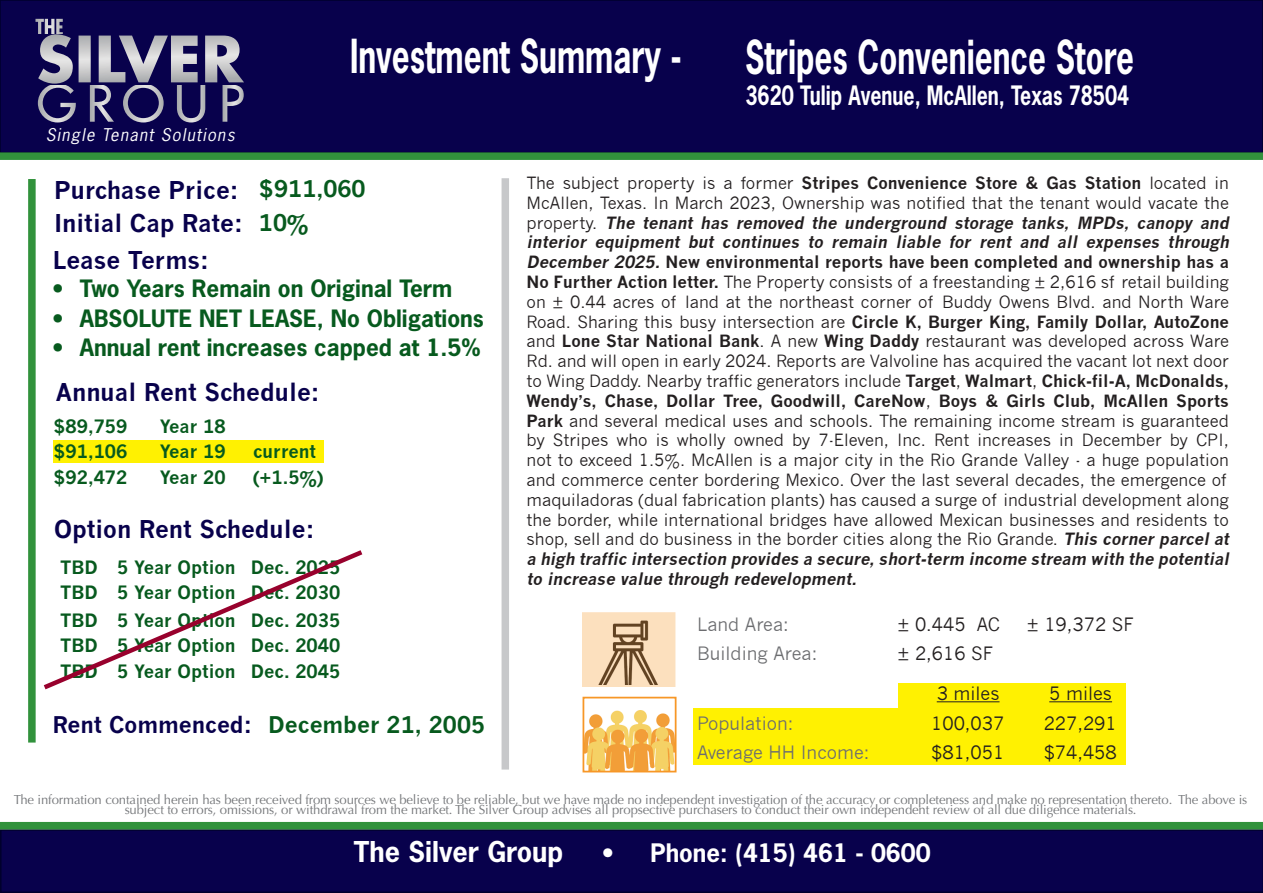
<style>
.page{position:relative;width:1263px;height:893px;background:#fff}
.page>*{position:absolute;margin:0;border:0;box-sizing:border-box;transform-origin:0 0}
.t1{font:700 44.1px "News Gothic Std";color:#fff;scale:.71 1}
.t2{font:700 27px "News Gothic Std";color:#fff}
.t3{font:700 25.2px "News Gothic Std";color:#fff;scale:.78 1}
.bluelabel{font:700 24px "News Gothic";color:#08014c}
.t4{font:700 24px "News Gothic Std";color:#fff}
.t5{font:700 22.5px "News Gothic Std";color:#075a1e}
.boldbodytext{font:700 22.5px "News Gothic";color:#075a1e}
.bluelabel-2{font:700 22.5px "News Gothic";color:#08014c}
.boldbodytext-2{font:700 18px "News Gothic";color:#075a1e}
.boldbodytext-3{font:18px "News Gothic";color:#231f20}
.bluelabel-3{font:18px "News Gothic";color:#6c6d70}
.t6{font:16.5px/19.8px "News Gothic";color:#231f20}
.t7{font:italic 16.5px "News Gothic Std";color:#fff}
.t8{font:13.2px/10.5px "Optima";letter-spacing:-.01em;color:#76787b;text-align:center}
.s1{font-weight:700}
.s2{font-weight:700;font-style:italic}
</style>
<div class="page">
<div style="left:0;top:829px;width:1263px;height:64px;background:#08014c"></div>
<div style="left:0;top:0;width:1263px;height:153px;background:#08014c"></div>
<div style="left:0;top:0;width:1263px;height:153px;border:2px solid #00002c"></div>
<svg style="left:35px;top:19px;width:209px;height:103px"></svg>
<div style="left:0;top:152px;width:1263px;height:8px;background:#31923c"></div>
<div style="left:0;top:822px;width:1263px;height:7px;background:#31923c"></div>
<div style="left:501px;top:178px;width:8px;height:592px;background:#c7c8ca"></div>
<div style="left:28px;top:179px;width:8px;height:563px;background:#31923c"></div>
<div style="left:53px;top:441px;width:271px;height:22px;background:#fff101"></div>
<div style="left:898px;top:683px;width:227px;height:26px;background:#fff101"></div>
<div style="left:693px;top:709px;width:432px;height:56px;background:#fff101"></div>
<hr style="left:937px;top:701px;width:62px;height:1px;background:#231f20">
<hr style="left:1049px;top:701px;width:63px;height:1px;background:#231f20">
<img style="left:585px;top:711px;width:88px;height:58px">
<div style="left:582px;top:697px;width:94px;height:75px;border:2px solid #f79727"></div>
<svg style="left:582px;top:612px;width:93px;height:75px;background:#e1c4a3"></svg>
<svg style="left:43px;top:550px;width:320px;height:140px"></svg>
<p class="t7" style="left:46px;top:125px;width:194px">Single Tenant Solutions</p>
<p class="t1" style="left:350px;top:27px;width:469px">Investment Summary -</p>
<h1 class="t1" style="left:745px;top:28px;width:549px">Stripes Convenience Store</h1>
<h3 class="t3" style="left:745px;top:79px;width:494px">3620 Tulip Avenue, McAllen, Texas 78504</h3>
<p class="bluelabel" style="left:54px;top:175px;width:186px">Purchase Price:</p>
<p class="boldbodytext" style="left:259px;top:175px;width:108px">$911,060</p>
<p class="bluelabel" style="left:54px;top:209px;width:190px">Initial Cap Rate:</p>
<p class="boldbodytext" style="left:259px;top:209px;width:51px">10%</p>
<p class="bluelabel" style="left:53px;top:245px;width:158px">Lease Terms:</p>
<p class="t5" style="left:53px;top:274px;width:401px">• Two Years Remain on Original Term</p>
<p class="t5" style="left:53px;top:303px;width:433px">• ABSOLUTE NET LEASE, No Obligations</p>
<p class="t5" style="left:53px;top:333px;width:429px">• Annual rent increases capped at 1.5%</p>
<p class="bluelabel" style="left:56px;top:378px;width:265px">Annual Rent Schedule:</p>
<p class="boldbodytext-2" style="left:53px;top:415px;width:76px">$89,759</p>
<p class="boldbodytext-2" style="left:160px;top:415px;width:67px">Year 18</p>
<p class="boldbodytext-2" style="left:53px;top:441px;width:76px">$91,106</p>
<p class="boldbodytext-2" style="left:160px;top:441px;width:67px">Year 19</p>
<p class="boldbodytext-2" style="left:253px;top:441px;width:65px">current</p>
<p class="boldbodytext-2" style="left:53px;top:466px;width:76px">$92,472</p>
<p class="boldbodytext-2" style="left:160px;top:466px;width:67px">Year 20</p>
<p class="boldbodytext-2" style="left:253px;top:466px;width:72px">(+1.5%)</p>
<p class="bluelabel" style="left:54px;top:515px;width:262px">Option Rent Schedule:</p>
<p class="boldbodytext-2" style="left:60px;top:556px;width:39px">TBD</p>
<p class="boldbodytext-2" style="left:117px;top:556px;width:120px">5 Year Option</p>
<p class="boldbodytext-2" style="left:251px;top:556px;width:91px">Dec. 2025</p>
<p class="boldbodytext-2" style="left:60px;top:582px;width:39px">TBD</p>
<p class="boldbodytext-2" style="left:117px;top:582px;width:120px">5 Year Option</p>
<p class="boldbodytext-2" style="left:251px;top:582px;width:91px">Dec. 2030</p>
<p class="boldbodytext-2" style="left:60px;top:609px;width:39px">TBD</p>
<p class="boldbodytext-2" style="left:117px;top:609px;width:120px">5 Year Option</p>
<p class="boldbodytext-2" style="left:251px;top:609px;width:91px">Dec. 2035</p>
<p class="boldbodytext-2" style="left:60px;top:635px;width:39px">TBD</p>
<p class="boldbodytext-2" style="left:117px;top:635px;width:120px">5 Year Option</p>
<p class="boldbodytext-2" style="left:251px;top:635px;width:91px">Dec. 2040</p>
<p class="boldbodytext-2" style="left:60px;top:660px;width:39px">TBD</p>
<p class="boldbodytext-2" style="left:117px;top:660px;width:120px">5 Year Option</p>
<p class="boldbodytext-2" style="left:251px;top:660px;width:91px">Dec. 2045</p>
<p class="bluelabel-2" style="left:52px;top:711px;width:201px">Rent Commenced:</p>
<p class="boldbodytext" style="left:268px;top:711px;width:218px">December 21, 2005</p>
<p class="t6" style="left:526px;top:173px;width:707px">The subject property is a former <span class="s1">Stripes Convenience Store &amp; Gas Station</span> located in McAllen, Texas. In March 2023, Ownership was notified that the tenant would vacate the p r o p e r t y. <span class="s2">The tenant has removed the underground storage tanks, MPDs, canopy and interior equipment but continues to remain liable for rent and all expenses through December 2025.</span> <span class="s1">New environmental reports have been completed and ownership has a No Further Action letter.</span> The Property consists of a freestanding ± 2,616 sf retail building on ± 0.44 acres of land at the northeast corner of Buddy Owens Blvd. and North Ware Road. Sharing this busy intersection are <span class="s1">Circle K, Burger King, Family Dollar, AutoZone </span>and <span class="s1">Lone Star National Bank</span>. A new <span class="s1">Wing Daddy</span> restaurant was developed across Ware Rd. and will open in early 2024. Reports are Valvoline has acquired the vacant lot next door to Wing Daddy. Nearby traffic generators include <span class="s1">Target</span>, <span class="s1">Walmart</span>, <span class="s1">Chick-fil-A, McDonalds, Wendy’s, Chase, Dollar Tree, Goodwill, CareNow</span>, <span class="s1">Boys &amp; Girls Club, McAllen Sports Park</span> and several medical uses and schools. The remaining income stream is guaranteed by Stripes who is wholly owned by 7-Eleven, Inc. Rent increases in December by CPI, not to exceed 1.5%. McAllen is a major city in the Rio Grande Valley - a huge population and commerce center bordering Mexico. Over the last several decades, the emergence of maquiladoras (dual fabrication plants) has caused a surge of industrial development along the border, while international bridges have allowed Mexican businesses and residents to shop, sell and do business in the border cities along the Rio Grande. <span class="s2">This corner parcel at a high traffic intersection provides a secure,short-term income stream with the potential to increase value through redevelopment.</span></p>
<p class="bluelabel-3" style="left:697px;top:614px;width:93px">Land Area:</p>
<p class="boldbodytext-3" style="left:897px;top:614px;width:104px">± 0.445 AC</p>
<p class="boldbodytext-3" style="left:1027px;top:614px;width:109px">± 19,372 SF</p>
<p class="bluelabel-3" style="left:697px;top:643px;width:122px">Building Area:</p>
<p class="boldbodytext-3" style="left:897px;top:643px;width:97px">± 2,616 SF</p>
<p class="boldbodytext-3" style="left:937px;top:683px;width:64px">3 miles</p>
<p class="boldbodytext-3" style="left:1049px;top:683px;width:64px">5 miles</p>
<p class="bluelabel-3" style="left:697px;top:713px;width:98px">Population:</p>
<p class="boldbodytext-3" style="left:931px;top:713px;width:75px">100,037</p>
<p class="boldbodytext-3" style="left:1044px;top:713px;width:75px">227,291</p>
<p class="bluelabel-3" style="left:697px;top:742px;width:174px">Average HH Income:</p>
<p class="boldbodytext-3" style="left:931px;top:742px;width:75px">$81,051</p>
<p class="boldbodytext-3" style="left:1044px;top:742px;width:75px">$74,458</p>
<p class="t8" style="left:14px;top:794px;width:1235px">The information contained herein has been received from sources we believe to be reliable, but we have made no independent investigation of the accuracy or completeness and make no representation thereto. The above is subject to errors, omissions, or withdrawal from the market. The Silver Group advises all propsective purchasers to conduct their own independent review of all due diligence materials.</p>
<h2 class="t2" style="left:354px;top:834px;width:211px">The Silver Group</h2>
<h3 class="t4" style="left:602px;top:837px;width:330px">• Phone: (415) 461 - 0600</h3>
</div>
